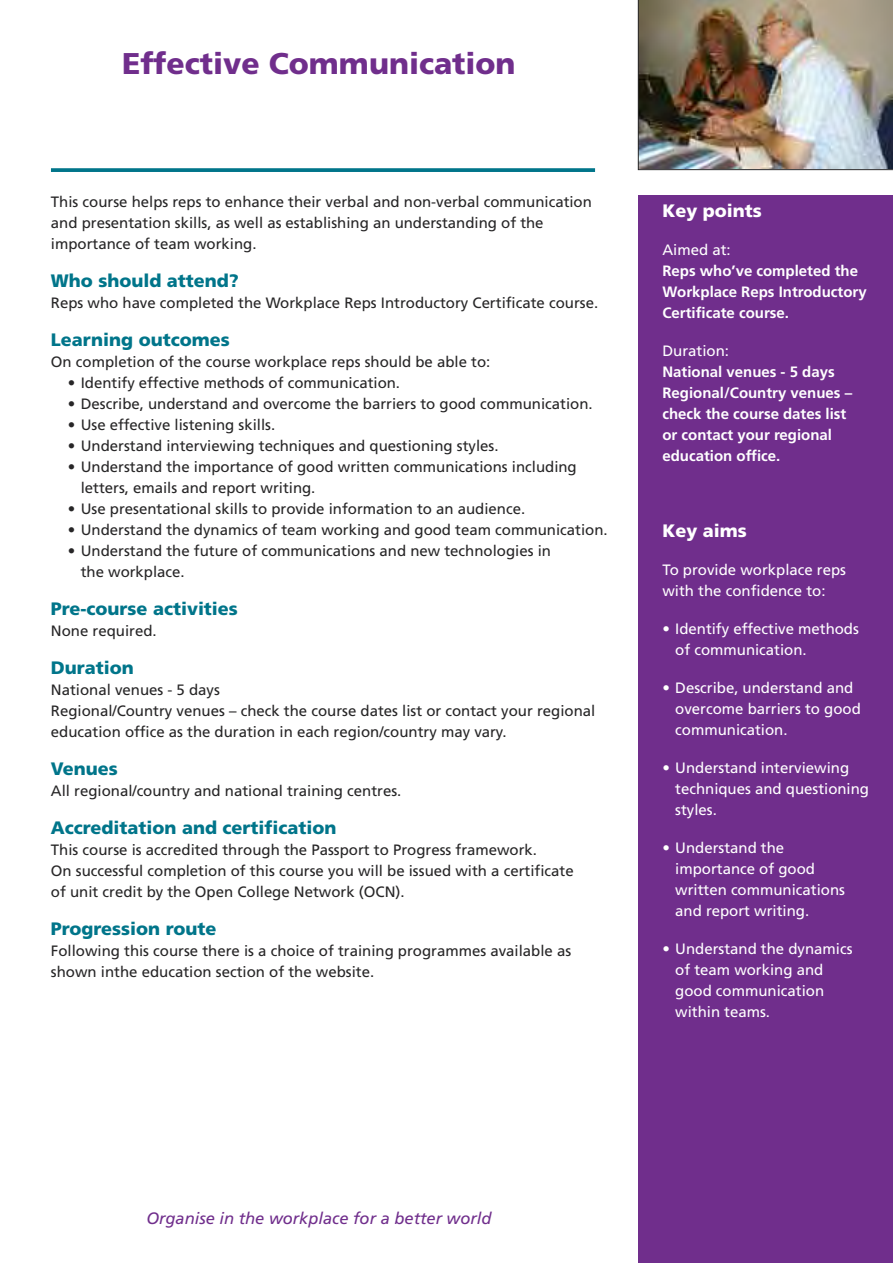
<style>
.page{position:relative;width:893px;height:1263px;background:#fff}
.page>*{position:absolute;margin:0;border:0;box-sizing:border-box;transform-origin:0 0}
.t1{font:900 30px "Frutiger";color:#702e8c}
.t2{font:900 18px "Frutiger";color:#00758a}
.t3{font:900 18px "Frutiger";color:#fff}
.t4{font:italic 16.5px "Frutiger";color:#702e8c}
.t5{font:15px/21px "Frutiger";color:#272627}
.t6{font:15px/21px "Frutiger";color:#fff}
.t7{font:700 15px/21px "Frutiger";color:#fff}
</style>
<div class="page">
<img style="left:638px;top:0;width:255px;height:170px">
<div style="left:638px;top:196px;width:255px;height:1067px;background:#702e8c"></div>
<svg style="left:51px;top:168px;width:544px;height:4px;background:#0f7d90"></svg>
<h1 class="t1" style="left:122px;top:51px;width:395px">Effective Communication</h1>
<p class="t5" style="left:51px;top:192px;width:542px">This course helps reps to enhance their verbal and non-verbal communication and presentation skills, as well as establishing an understanding of the importance of team working.</p>
<p class="t2" style="left:51px;top:273px;width:189px">Who should attend?</p>
<p class="t5" style="left:51px;top:293px;width:549px">Reps who have completed the Workplace Reps Introductory Certificate course.</p>
<p class="t2" style="left:51px;top:332px;width:180px">Learning outcomes</p>
<p class="t5" style="left:51px;top:352px;width:441px">On completion of the course workplace reps should be able to:</p>
<p class="t5" style="left:68px;top:373px;width:334px">• Identify effective methods of communication.</p>
<p class="t5" style="left:68px;top:394px;width:526px">• Describe, understand and overcome the barriers to good communication.</p>
<p class="t5" style="left:68px;top:415px;width:209px">• Use effective listening skills.</p>
<p class="t5" style="left:68px;top:436px;width:432px">• Understand interviewing techniques and questioning styles.</p>
<p class="t5" style="left:81px;top:457px;width:498px;text-indent:-13px">• Understand the importance of good written communications including letters, emails and report writing.</p>
<p class="t5" style="left:68px;top:499px;width:459px">• Use presentational skills to provide information to an audience.</p>
<p class="t5" style="left:68px;top:520px;width:541px">• Understand the dynamics of team working and good team communication.</p>
<p class="t5" style="left:81px;top:541px;width:472px;text-indent:-13px">• Understand the future of communications and new technologies in the workplace.</p>
<p class="t2" style="left:51px;top:601px;width:188px">Pre-course activities</p>
<p class="t5" style="left:51px;top:621px;width:107px">None required.</p>
<p class="t2" style="left:51px;top:660px;width:84px">Duration</p>
<p class="t5" style="left:51px;top:680px;width:546px">National venues - 5 days<br>Regional/Country venues – check the course dates list or contact your regional education office as the duration in each region/country may vary.</p>
<p class="t2" style="left:51px;top:761px;width:68px">Venues</p>
<p class="t5" style="left:51px;top:781px;width:352px">All regional/country and national training centres.</p>
<p class="t2" style="left:51px;top:820px;width:287px">Accreditation and certification</p>
<p class="t5" style="left:51px;top:840px;width:524px">This course is accredited through the Passport to Progress framework.<br>On successful completion of this course you will be issued with a certificate of unit credit by the Open College Network (OCN).</p>
<p class="t2" style="left:51px;top:921px;width:167px">Progression route</p>
<p class="t5" style="left:51px;top:941px;width:522px">Following this course there is a choice of training programmes available as shown inthe education section of the website.</p>
<p class="t3" style="left:662px;top:203px;width:101px">Key points</p>
<p class="t6" style="left:662px;top:240px;width:70px">Aimed at:</p>
<p class="t7" style="left:662px;top:261px;width:206px">Reps who’ve completed the<br>Workplace Reps Introductory<br>Certificate course.</p>
<p class="t6" style="left:662px;top:341px;width:68px">Duration:</p>
<p class="t7" style="left:662px;top:362px;width:191px">National venues - 5 days<br>Regional/Country venues – check the course dates list or contact your regional education office.</p>
<p class="t3" style="left:662px;top:523px;width:86px">Key aims</p>
<p class="t6" style="left:662px;top:560px;width:185px">To provide workplace reps with the confidence to:</p>
<p class="t6" style="left:675px;top:619px;width:185px;text-indent:-13px">• Identify effective methods of communication.</p>
<p class="t6" style="left:675px;top:678px;width:187px;text-indent:-13px">• Describe, understand and overcome barriers to good communication.</p>
<p class="t6" style="left:675px;top:758px;width:195px;text-indent:-13px">• Understand interviewing techniques and questioning styles.</p>
<p class="t6" style="left:675px;top:838px;width:171px;text-indent:-13px">• Understand the importance of good written communications and report writing.</p>
<p class="t6" style="left:675px;top:939px;width:179px;text-indent:-13px">• Understand the dynamics of team working and good communication within teams.</p>
<p class="t4" style="left:146px;top:1212px;width:347px">Organise in the workplace for a better world</p>
</div>
